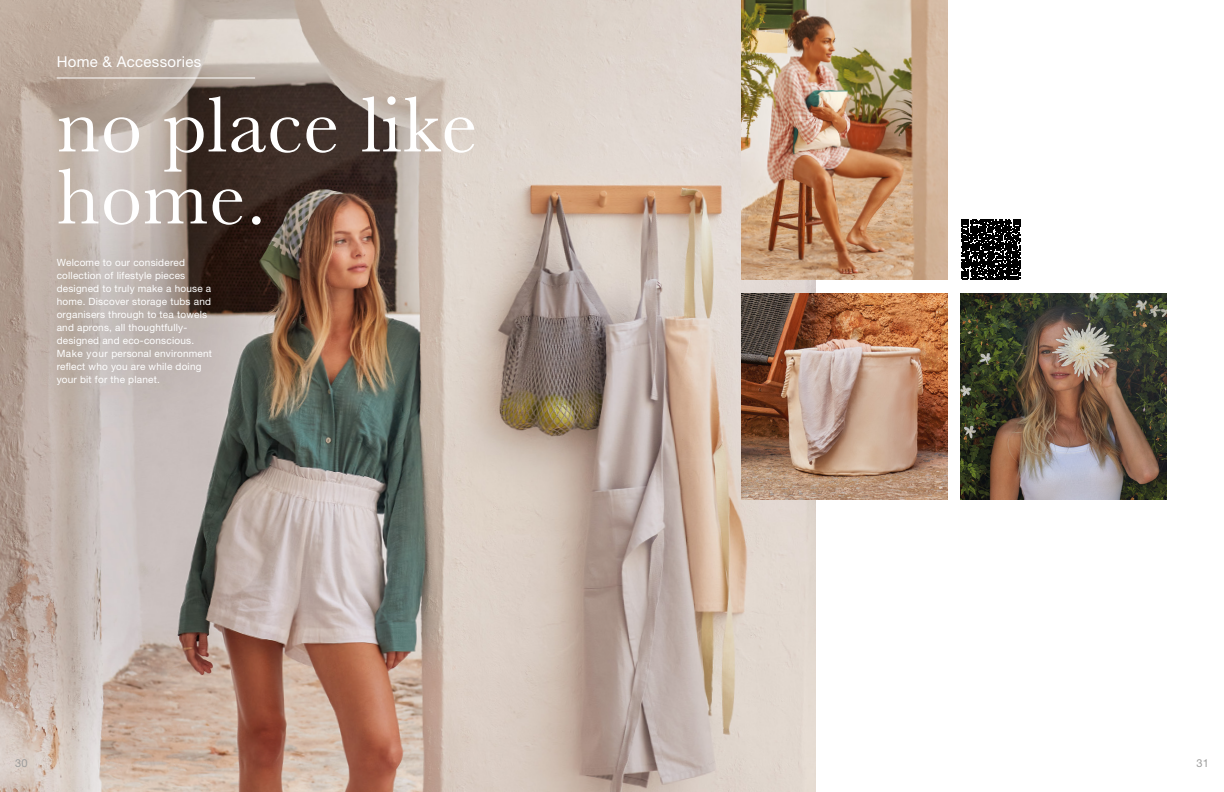
<style>
.page{position:relative;width:1224px;height:792px;background:#fff}
.page>*{position:absolute;margin:0;border:0;box-sizing:border-box;transform-origin:0 0}
.t1{font:82px/72px "Baskerville";letter-spacing:.01em;color:#fff}
.t2{font:15px "Helvetica Neue LT Pro";letter-spacing:.02em;color:#fff}
.t3{font:11px "Helvetica Neue LT Pro";color:#9d9d9c}
.t4{font:10px/13px "Helvetica Neue LT Pro";letter-spacing:.02em;color:#fff}
</style>
<div class="page">
<img style="left:0;top:0;width:815px;height:792px">
<img style="left:742px;top:0;width:206px;height:279px">
<img style="left:742px;top:294px;width:206px;height:205px">
<img style="left:961px;top:294px;width:206px;height:205px">
<div style="left:7px;top:210px;width:250px;height:225px;background:#645b4d;opacity:.75"></div>
<hr style="left:57px;top:78px;width:198px;height:1px;background:#fff">
<svg style="left:961px;top:219px;width:60px;height:60px"></svg>
<h2 class="t2" style="left:57px;top:53px;width:146px">Home &amp; Accessories</h2>
<h1 class="t1" style="left:57px;top:90px;width:422px">no place like home.</h1>
<p class="t4" style="left:57px;top:256px;width:157px">Welcome to our considered collection of lifestyle pieces designed to truly make a house a home. Discover storage tubs and organisers through to tea towels and aprons, all thoughtfully&shy;designed and eco-conscious.<br>Make your personal environment reflect who you are while doing your bit for the planet.</p>
<p class="t3" style="left:15px;top:757px;width:14px">30</p>
<p class="t3" style="left:1197px;top:757px;width:14px">31</p>
</div>
